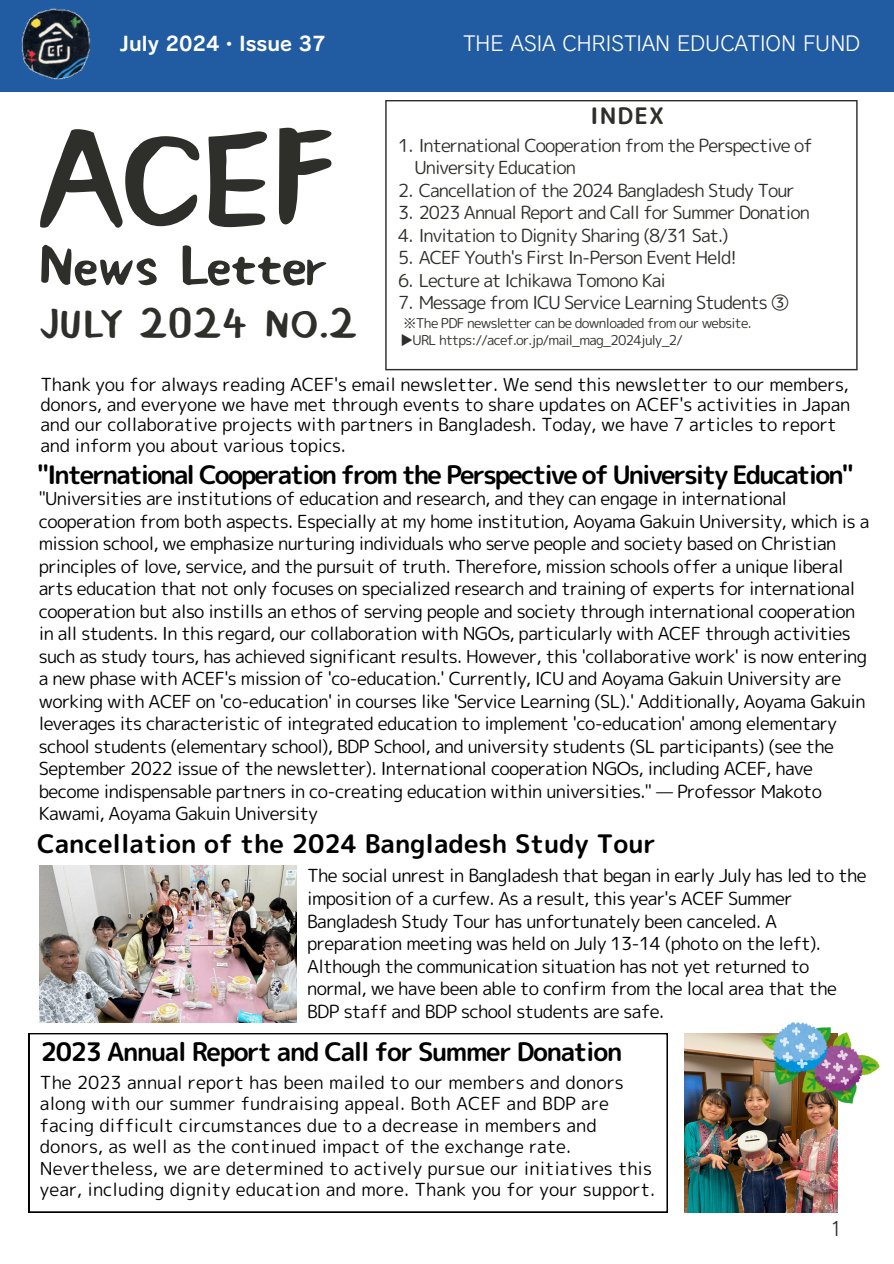
<style>
.page{position:relative;width:894px;height:1264px;background:#fff}
.page>*{position:absolute;margin:0;border:0;box-sizing:border-box;transform-origin:0 0}
.t1{font:700 135px "Otsutome font";color:#2e2e2a}
.t2{font:700 58.95px "Otsutome font";color:#2e2e2a}
.t3{font:700 40.5px "Otsutome font";letter-spacing:.05em;color:#2e2e2a}
.t4{font:25.5px "rounded mplus 1 p bold";letter-spacing:-.07em;color:#000}
.t5{font:25.5px "rounded mplus 1 p bold";color:#000}
.t6{font:25.5px "rounded mplus 1 p bold";letter-spacing:-.05em;color:#000}
.t7{font:22.8px "rounded mplus 1 p bold";letter-spacing:.05em;color:#2e2e2a}
.t8{font:20.1px "Canva Rodin Wanpaku Pro M";color:#fff}
.t9{font:19.5px "Canva Rodin Wanpaku Pro B";color:#fff}
.t10{font:19.35px "Canva Rodin Wanpaku Pro M";color:#2e2e2a}
.t11{font:18px/22.5px "rounded mplus 1 p regular";letter-spacing:-.035em;color:#000}
.t12{font:18px/21.3px "rounded mplus 1 p regular";color:#000}
.t13{font:18px/22.5px "rounded mplus 1 p regular";letter-spacing:-.05em;color:#2e2e2a}
.t14{font:18px/20.2px "rounded mplus 1 p regular";letter-spacing:-.015em;color:#000}
.t15{font:13.5px "rounded mplus 1 p regular";letter-spacing:-.05em;color:#2e2e2a}
</style>
<div class="page">
<div style="left:0;top:0;width:893px;height:91px;background:#215ca2"></div>
<img style="left:21px;top:8px;width:70px;height:72px">
<svg style="left:385px;top:100px;width:472px;height:270px"></svg>
<img style="left:39px;top:865px;width:257px;height:157px">
<img style="left:684px;top:1033px;width:153px;height:179px">
<svg style="left:29px;top:1033px;width:638px;height:179px"></svg>
<img style="left:760px;top:1022px;width:119px;height:81px">
<p class="t9" style="left:120px;top:34px;width:207px">July 2024・Issue 37</p>
<p class="t1" style="left:39px;top:119px;width:297px">ACEF</p>
<p class="t2" style="left:39px;top:238px;width:291px">News Letter</p>
<h3 class="t3" style="left:40px;top:305px;width:318px">JULY 2024 NO.2</h3>
<p class="t8" style="left:463px;top:33px;width:398px">THE ASIA CHRISTIAN EDUCATION FUND</p>
<h5 class="t7" style="left:590px;top:100px;width:75px">INDEX</h5>
<h6 class="t13" style="left:414px;top:134px;width:399px;text-indent:-16px">1. International Cooperation from the Perspective of<br>University Education</h6>
<h1 class="t13" style="left:398px;top:179px;width:398px">2. Cancellation of the 2024 Bangladesh Study Tour</h1>
<h2 class="t13" style="left:398px;top:201px;width:413px">3. 2023 Annual Report and Call for Summer Donation</h2>
<h4 class="t13" style="left:398px;top:224px;width:332px">4. Invitation to Dignity Sharing (8/31 Sat.)</h4>
<p class="t13" style="left:398px;top:246px;width:340px">5. ACEF Youth's First In-Person Event Held!</p>
<p class="t13" style="left:398px;top:269px;width:269px">6. Lecture at Ichikawa Tomono Kai</p>
<p class="t13" style="left:398px;top:291px;width:392px">7. Message from ICU Service Learning Students ③</p>
<p class="t15" style="left:403px;top:314px;width:350px">※The PDF newsletter can be downloaded from our website.</p>
<p class="t15" style="left:399px;top:331px;width:285px">▶︎ URL https://acef.or.jp/mail_mag_2024july_2/</p>
<p class="t14" style="left:40px;top:374px;width:811px">Thank you for always reading ACEF's email newsletter. We send this newsletter to our members, donors, and everyone we have met through events to share updates on ACEF's activities in Japan and our collaborative projects with partners in Bangladesh. Today, we have 7 articles to report and inform you about various topics.</p>
<p class="t4" style="left:37px;top:456px;width:817px">"International Cooperation from the Perspective of University Education"</p>
<h3 class="t11" style="left:39px;top:487px;width:832px">"Universities are institutions of education and research, and they can engage in international cooperation from both aspects. Especially at my home institution, Aoyama Gakuin University, which is a mission school, we emphasize nurturing individuals who serve people and society based on Christian principles of love, service, and the pursuit of truth. Therefore, mission schools offer a unique liberal arts education that not only focuses on specialized research and training of experts for international cooperation but also instills an ethos of serving people and society through international cooperation in all students. In this regard, our collaboration with NGOs, particularly with ACEF through activities such as study tours, has achieved significant results. However, this 'collaborative work' is now entering a new phase with ACEF's mission of 'co-education.' Currently, ICU and Aoyama Gakuin University are working with ACEF on 'co-education' in courses like 'Service Learning (SL).' Additionally, Aoyama Gakuin leverages its characteristic of integrated education to implement 'co-education' among elementary school students (elementary school), BDP School, and university students (SL participants) (see the September 2022 issue of the newsletter). International cooperation NGOs, including ACEF, have become indispensable partners in co-creating education within universities." — Professor Makoto Kawami, Aoyama Gakuin University</h3>
<p class="t5" style="left:37px;top:825px;width:619px">Cancellation of the 2024 Bangladesh Study Tour</p>
<h3 class="t11" style="left:307px;top:864px;width:561px">The social unrest in Bangladesh that began in early July has led to the imposition of a curfew. As a result, this year's ACEF Summer Bangladesh Study Tour has unfortunately been canceled. A preparation meeting was held on July 13-14 (photo on the left).<br>Although the communication situation has not yet returned to normal, we have been able to confirm from the local area that the BDP staff and BDP school students are safe.</h3>
<p class="t6" style="left:41px;top:1033px;width:583px">2023 Annual Report and Call for Summer Donation</p>
<p class="t12" style="left:40px;top:1071px;width:616px">The 2023 annual report has been mailed to our members and donors along with our summer fundraising appeal. Both ACEF and BDP are facing difficult circumstances due to a decrease in members and donors, as well as the continued impact of the exchange rate.<br>Nevertheless, we are determined to actively pursue our initiatives this year, including dignity education and more. Thank you for your support.</p>
<p class="t10" style="left:829px;top:1218px;width:15px">1</p>
</div>
